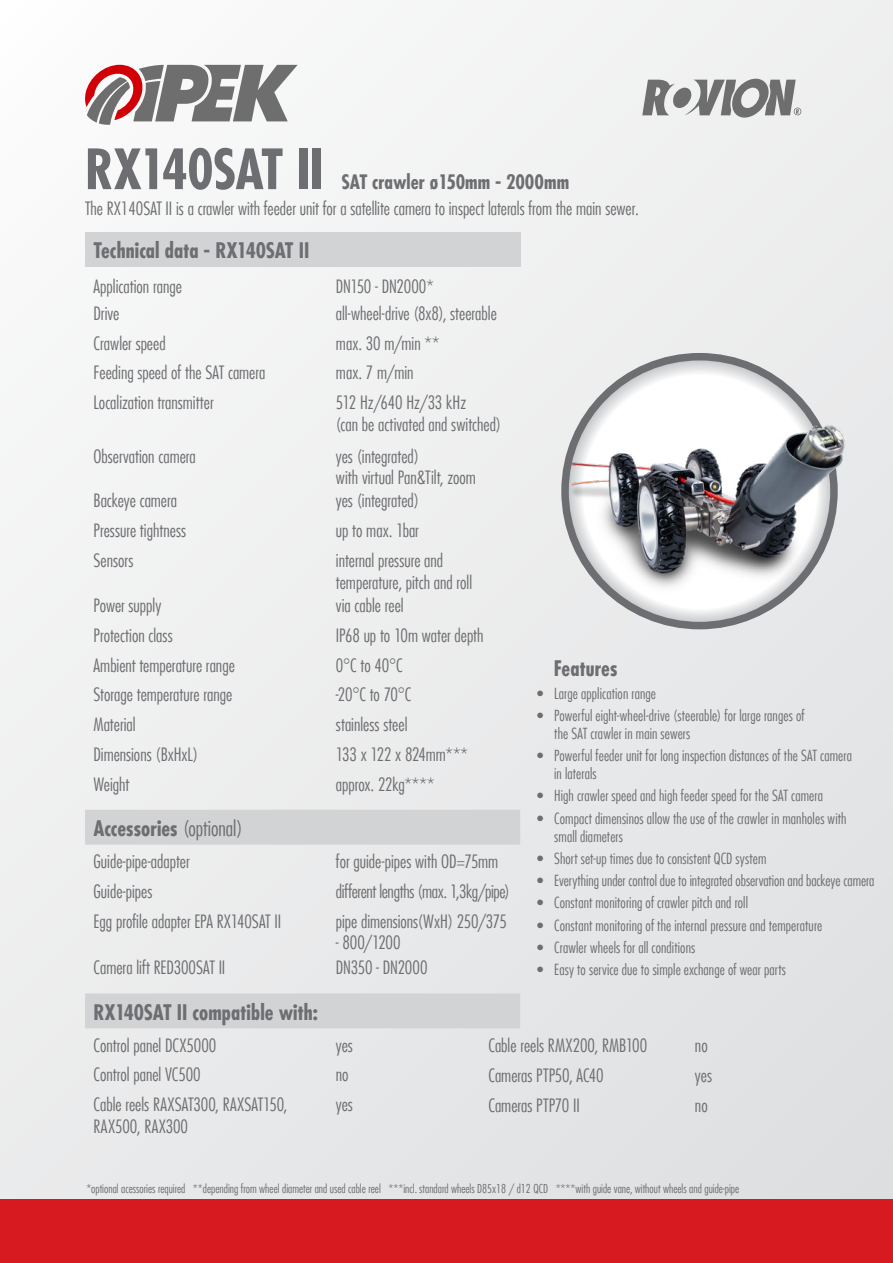
<style>
.page{position:relative;width:893px;height:1263px;background:#fff}
.page>*{position:absolute;margin:0;border:0;box-sizing:border-box;transform-origin:0 0}
.t1{font:700 condensed 54px "Futura Com";letter-spacing:-.02em;color:#6d6e71}
.t2{font:700 condensed 21px "Futura Com";letter-spacing:-.005em;color:#6d6e71}
.t3{font:700 condensed 19.5px "Futura Com";color:#6d6e71}
.t4{font:300 condensed 18px/21.6px "Futura Com";color:#6d6e71}
.t5{font:300 condensed 18px "Futura Com";letter-spacing:-.02em;color:#6d6e71}
.t6{font:300 condensed 15px/18px "Futura Com";letter-spacing:.005em;color:#6d6e71}
.t7{font:300 condensed 12px "Futura Com";color:#6d6e71}
.s1{font-weight:300}
</style>
<div class="page">
<div style="left:0;top:0;width:893px;height:1263px;background:linear-gradient(to right,#f3f4f4,#e4e5e6)"></div>
<div style="left:0;top:1199px;width:893px;height:64px;background:#d71920"></div>
<div style="left:85px;top:232px;width:435px;height:35px;background:#d1d3d4"></div>
<div style="left:85px;top:810px;width:435px;height:35px;background:#d1d3d4"></div>
<div style="left:85px;top:993px;width:435px;height:35px;background:#d1d3d4"></div>
<svg style="left:565px;top:357px;width:269px;height:269px"></svg>
<img style="left:555px;top:386px;width:309px;height:206px">
<svg style="left:85px;top:65px;width:213px;height:60px"></svg>
<svg style="left:642px;top:79px;width:159px;height:39px"></svg>
<h1 class="t1" style="left:85px;top:133px;width:240px">RX140SAT II</h1>
<p class="t3" style="left:342px;top:169px;width:229px">SAT crawler ø150mm - 2000mm</p>
<p class="t4" style="left:85px;top:197px;width:555px">The RX140SAT II is a crawler with feeder unit for a satellite camera to inspect laterals from the main sewer.</p>
<p class="t2" style="left:94px;top:236px;width:217px">Technical data - RX140SAT II</p>
<p class="t4" style="left:94px;top:276px;width:90px">Application range</p>
<p class="t4" style="left:336px;top:276px;width:99px">DN150 - DN2000*</p>
<p class="t4" style="left:94px;top:302px;width:27px">Drive</p>
<p class="t4" style="left:336px;top:302px;width:162px">all-wheel-drive (8x8), steerable</p>
<p class="t4" style="left:94px;top:332px;width:74px">Crawler speed</p>
<p class="t4" style="left:336px;top:332px;width:105px">max. 30 m/min **</p>
<p class="t4" style="left:94px;top:362px;width:173px">Feeding speed of the SAT camera</p>
<p class="t4" style="left:336px;top:362px;width:79px">max. 7 m/min</p>
<p class="t4" style="left:94px;top:392px;width:122px">Localization transmitter</p>
<p class="t4" style="left:336px;top:392px;width:167px">512 Hz/640 Hz/33 kHz<br>(can be activated and switched)</p>
<p class="t4" style="left:94px;top:445px;width:104px">Observation camera</p>
<p class="t4" style="left:336px;top:445px;width:141px">yes (integrated)<br>with virtual Pan&amp;Tilt, zoom</p>
<p class="t4" style="left:94px;top:490px;width:85px">Backeye camera</p>
<p class="t4" style="left:336px;top:490px;width:85px">yes (integrated)</p>
<p class="t4" style="left:94px;top:520px;width:94px">Pressure tightness</p>
<p class="t4" style="left:336px;top:520px;width:85px">up to max. 1bar</p>
<p class="t4" style="left:94px;top:549px;width:41px">Sensors</p>
<p class="t4" style="left:336px;top:549px;width:138px">internal pressure and temperature, pitch and roll</p>
<p class="t4" style="left:94px;top:594px;width:69px">Power supply</p>
<p class="t4" style="left:336px;top:594px;width:69px">via cable reel</p>
<p class="t4" style="left:94px;top:624px;width:81px">Protection class</p>
<p class="t4" style="left:336px;top:624px;width:149px">IP68 up to 10m water depth</p>
<p class="t4" style="left:94px;top:654px;width:143px">Ambient temperature range</p>
<p class="t4" style="left:336px;top:654px;width:68px">0°C to 40°C</p>
<p class="t4" style="left:94px;top:684px;width:140px">Storage temperature range</p>
<p class="t4" style="left:336px;top:684px;width:77px">-20°C to 70°C</p>
<p class="t4" style="left:94px;top:714px;width:44px">Material</p>
<p class="t4" style="left:336px;top:714px;width:73px">stainless steel</p>
<p class="t4" style="left:94px;top:743px;width:106px">Dimensions (BxHxL)</p>
<p class="t4" style="left:336px;top:743px;width:134px">133 x 122 x 824mm***</p>
<p class="t4" style="left:94px;top:773px;width:37px">Weight</p>
<p class="t4" style="left:336px;top:773px;width:100px">approx. 22kg****</p>
<p class="t2" style="left:94px;top:814px;width:151px">Accessories <span class="s1">(optional)</span></p>
<p class="t4" style="left:94px;top:850px;width:98px">Guide-pipe-adapter</p>
<p class="t4" style="left:336px;top:850px;width:164px">for guide-pipes with OD=75mm</p>
<p class="t4" style="left:94px;top:880px;width:60px">Guide-pipes</p>
<p class="t5" style="left:336px;top:880px;width:175px">different lengths (max. 1,3kg/pipe)</p>
<p class="t4" style="left:94px;top:910px;width:189px">Egg profile adapter EPA RX140SAT II</p>
<p class="t4" style="left:336px;top:910px;width:173px">pipe dimensions(WxH) 250/375</p>
<p class="t4" style="left:336px;top:932px;width:66px">- 800/1200</p>
<p class="t4" style="left:94px;top:957px;width:133px">Camera lift RED300SAT II</p>
<p class="t4" style="left:336px;top:957px;width:93px">DN350 - DN2000</p>
<p class="t2" style="left:94px;top:998px;width:226px">RX140SAT II compatible with:</p>
<p class="t4" style="left:94px;top:1034px;width:124px">Control panel DCX5000</p>
<p class="t4" style="left:336px;top:1034px;width:19px">yes</p>
<p class="t4" style="left:94px;top:1064px;width:109px">Control panel VC500</p>
<p class="t4" style="left:336px;top:1064px;width:14px">no</p>
<p class="t4" style="left:94px;top:1094px;width:195px">Cable reels RAXSAT300, RAXSAT150,<br>RAX500, RAX300</p>
<p class="t4" style="left:336px;top:1094px;width:19px">yes</p>
<p class="t2" style="left:554px;top:655px;width:65px">Features</p>
<p class="t6" style="left:537px;top:684px;width:120px">• Large application range</p>
<p class="t6" style="left:554px;top:706px;width:252px;text-indent:-17px">• Powerful eight-wheel-drive (steerable) for large ranges of the SAT crawler in main sewers</p>
<p class="t6" style="left:554px;top:747px;width:299px;text-indent:-17px">• Powerful feeder unit for long inspection distances of the SAT camera in laterals</p>
<p class="t6" style="left:537px;top:787px;width:287px">• High crawler speed and high feeder speed for the SAT camera</p>
<p class="t6" style="left:554px;top:809px;width:294px;text-indent:-17px">• Compact dimensinos allow the use of the crawler in manholes with small diameters</p>
<p class="t6" style="left:537px;top:849px;width:231px">• Short set-up times due to consistent QCD system</p>
<p class="t6" style="left:537px;top:872px;width:339px">• Everything under control due to integrated observation and backeye camera</p>
<p class="t6" style="left:537px;top:894px;width:212px">• Constant monitoring of crawler pitch and roll</p>
<p class="t6" style="left:537px;top:916px;width:287px">• Constant monitoring of the internal pressure and temperature</p>
<p class="t6" style="left:537px;top:938px;width:160px">• Crawler wheels for all conditions</p>
<p class="t6" style="left:537px;top:960px;width:250px">• Easy to service due to simple exchange of wear parts</p>
<p class="t4" style="left:488px;top:1034px;width:160px">Cable reels RMX200, RMB100</p>
<p class="t4" style="left:695px;top:1034px;width:14px">no</p>
<p class="t4" style="left:488px;top:1064px;width:117px">Cameras PTP50, AC40</p>
<p class="t4" style="left:695px;top:1064px;width:19px">yes</p>
<p class="t4" style="left:488px;top:1094px;width:93px">Cameras PTP70 II</p>
<p class="t4" style="left:695px;top:1094px;width:14px">no</p>
<p class="t7" style="left:86px;top:1181px;width:654px">*optional acessories required **depending from wheel diameter and used cable reel ***incl. standard wheels D85x18 / d12 QCD ****with guide vane, without wheels and guide-pipe</p>
</div>
